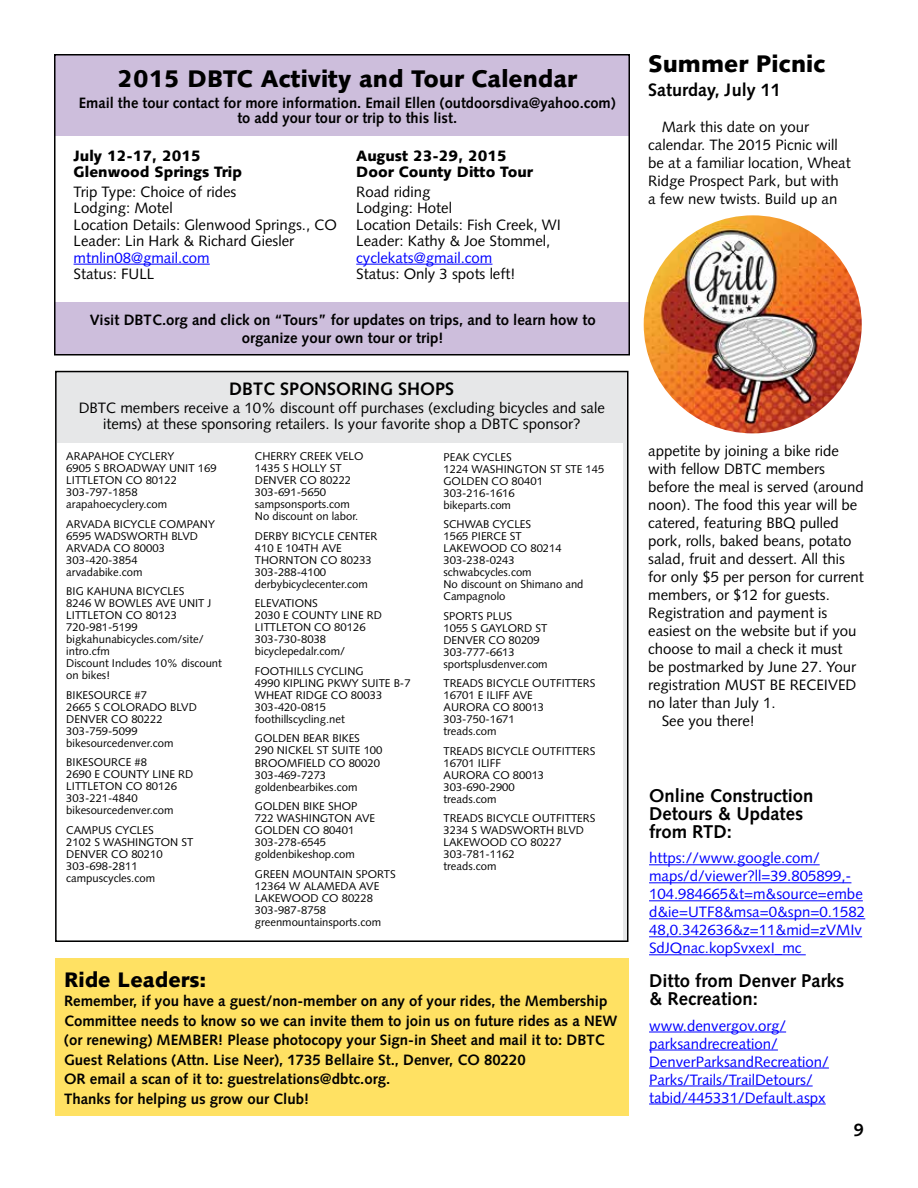
<style>
.page{position:relative;width:918px;height:1188px;background:#fff}
.page>*{position:absolute;margin:0;border:0;box-sizing:border-box;transform-origin:0 0}
.t1{font:900 24px "Syntax";color:#000}
.t2{font:900 21px "Syntax";color:#000}
.t3{font:700 18.45px/18.1px "Syntax";color:#000}
.t4{font:700 18px "Syntax";color:#000}
.t5{font:15px/16.5px "Syntax";color:#000}
.t6{font:700 15px/19.5px "Syntax";color:#000;text-align:center}
.t7{font:15px/18px "Syntax";color:#00f}
.t8{font:900 15px/16.5px "Syntax";color:#000}
.t9{font:11.25px/12px "Syntax";color:#000}
</style>
<div class="page">
<div style="left:56px;top:56px;width:574px;height:80px;background:#cdbedc"></div>
<div style="left:56px;top:302px;width:574px;height:53px;background:#cdbedc"></div>
<div style="left:54px;top:54px;width:576px;height:302px;border:2px solid #000"></div>
<hr style="left:74px;top:264px;width:136px;height:1px;background:#00f">
<hr style="left:356px;top:264px;width:136px;height:1px;background:#00f">
<div style="left:56px;top:372px;width:572px;height:569px;background:#e6e7e8"></div>
<div style="left:57px;top:443px;width:566px;height:497px;background:#fff"></div>
<div style="left:55px;top:958px;width:573px;height:158px;background:#ffe163"></div>
<img style="left:644px;top:215px;width:218px;height:218px;border-radius:109px">
<hr style="left:649px;top:864px;width:171px;height:1px;background:#00f">
<hr style="left:649px;top:882px;width:202px;height:1px;background:#00f">
<hr style="left:649px;top:900px;width:214px;height:1px;background:#00f">
<hr style="left:649px;top:918px;width:216px;height:1px;background:#00f">
<hr style="left:649px;top:936px;width:213px;height:1px;background:#00f">
<hr style="left:649px;top:954px;width:157px;height:1px;background:#00f">
<hr style="left:649px;top:1032px;width:137px;height:1px;background:#00f">
<hr style="left:649px;top:1050px;width:129px;height:1px;background:#00f">
<hr style="left:649px;top:1068px;width:180px;height:1px;background:#00f">
<hr style="left:649px;top:1086px;width:164px;height:1px;background:#00f">
<hr style="left:649px;top:1104px;width:177px;height:1px;background:#00f">
<h1 class="t1" style="left:118px;top:64px;width:461px">2015 DBTC Activity and Tour Calendar</h1>
<h3 class="t6" style="left:79px;top:95px;width:538px;line-height:15px">Email the tour contact for more information. Email Ellen (outdoorsdiva@yahoo.com) to add your tour or trip to this list.</h3>
<h3 class="t8" style="left:74px;top:147px;width:170px">July 12-17, 2015<br>Glenwood Springs Trip</h3>
<h3 class="t5" style="left:74px;top:183px;width:265px">Trip Type: Choice of rides<br>Lodging: Motel<br>Location Details: Glenwood Springs., CO<br>Leader: Lin Hark &amp; Richard Giesler</h3>
<h3 class="t7" style="left:74px;top:249px;width:138px">mtnlin08@gmail.com</h3>
<h3 class="t5" style="left:74px;top:266px;width:82px">Status: FULL</h3>
<h3 class="t8" style="left:356px;top:147px;width:178px">August 23-29, 2015<br>Door County Ditto Tour</h3>
<h3 class="t5" style="left:356px;top:183px;width:206px">Road riding<br>Lodging: Hotel<br>Location Details: Fish Creek, WI<br>Leader: Kathy &amp; Joe Stommel,</h3>
<h3 class="t7" style="left:356px;top:249px;width:138px">cyclekats@gmail.com</h3>
<h3 class="t5" style="left:356px;top:266px;width:161px">Status: Only 3 spots left!</h3>
<h3 class="t6" style="left:90px;top:311px;width:507px;line-height:18px">Visit DBTC.org and click on “Tours” for updates on trips, and to learn how to organize your own tour or trip!</h3>
<h3 class="t4" style="left:229px;top:378px;width:226px">DBTC SPONSORING SHOPS</h3>
<h3 class="t5" style="left:79px;top:400px;width:528px;text-align:center">DBTC members receive a 10% discount off purchases (excluding bicycles and sale items) at these sponsoring retailers. Is your favorite shop a DBTC sponsor?</h3>
<p class="t9" style="left:66px;top:451px;width:152px">ARAPAHOE CYCLERY<br>6905 S BROADWAY UNIT 169<br>LITTLETON CO 80122<br>303-797-1858 arapahoecyclery.com</p>
<p class="t9" style="left:66px;top:518px;width:150px">ARVADA BICYCLE COMPANY<br>6595 WADSWORTH BLVD<br>ARVADA CO 80003<br>303-420-3854 arvadabike.com</p>
<p class="t9" style="left:66px;top:586px;width:157px">BIG KAHUNA BICYCLES<br>8246 W BOWLES AVE UNIT J<br>LITTLETON CO 80123<br>720-981-5199 bigkahunabicycles.com/site/ intro.cfm<br>Discount Includes 10% discount on bikes!</p>
<p class="t9" style="left:66px;top:689px;width:132px">BIKESOURCE #7<br>2665 S COLORADO BLVD<br>DENVER CO 80222<br>303-759-5099 bikesourcedenver.com</p>
<p class="t9" style="left:66px;top:757px;width:128px">BIKESOURCE #8<br>2690 E COUNTY LINE RD<br>LITTLETON CO 80126<br>303-221-4840 bikesourcedenver.com</p>
<p class="t9" style="left:66px;top:824px;width:129px">CAMPUS CYCLES<br>2102 S WASHINGTON ST<br>DENVER CO 80210<br>303-698-2811 campuscycles.com</p>
<p class="t9" style="left:255px;top:451px;width:110px">CHERRY CREEK VELO<br>1435 S HOLLY ST<br>DENVER CO 80222<br>303-691-5650 sampsonsports.com<br>No discount on labor.</p>
<p class="t9" style="left:255px;top:530px;width:124px">DERBY BICYCLE CENTER<br>410 E 104TH AVE<br>THORNTON CO 80233<br>303-288-4100 derbybicyclecenter.com</p>
<p class="t9" style="left:255px;top:598px;width:128px">ELEVATIONS<br>2030 E COUNTY LINE RD<br>LITTLETON CO 80126<br>303-730-8038 bicyclepedalr.com/</p>
<p class="t9" style="left:255px;top:665px;width:157px">FOOTHILLS CYCLING<br>4990 KIPLING PKWY SUITE B-7<br>WHEAT RIDGE CO 80033<br>303-420-0815 foothillscycling.net</p>
<p class="t9" style="left:255px;top:733px;width:129px">GOLDEN BEAR BIKES<br>290 NICKEL ST SUITE 100<br>BROOMFIELD CO 80020<br>303-469-7273 goldenbearbikes.com</p>
<p class="t9" style="left:255px;top:800px;width:122px">GOLDEN BIKE SHOP<br>722 WASHINGTON AVE<br>GOLDEN CO 80401<br>303-278-6545 goldenbikeshop.com</p>
<p class="t9" style="left:255px;top:868px;width:142px">GREEN MOUNTAIN SPORTS<br>12364 W ALAMEDA AVE<br>LAKEWOOD CO 80228<br>303-987-8758 greenmountainsports.com</p>
<p class="t9" style="left:444px;top:451px;width:162px">PEAK CYCLES<br>1224 WASHINGTON ST STE 145<br>GOLDEN CO 80401<br>303-216-1616<br>bikeparts.com</p>
<p class="t9" style="left:444px;top:518px;width:142px">SCHWAB CYCLES<br>1565 PIERCE ST<br>LAKEWOOD CO 80214<br>303-238-0243 schwabcycles.com<br>No discount on Shimano and<br>Campagnolo</p>
<p class="t9" style="left:444px;top:610px;width:106px">SPORTS PLUS<br>1055 S GAYLORD ST<br>DENVER CO 80209<br>303-777-6613 sportsplusdenver.com</p>
<p class="t9" style="left:444px;top:677px;width:153px">TREADS BICYCLE OUTFITTERS<br>16701 E ILIFF AVE<br>AURORA CO 80013<br>303-750-1671<br>treads.com</p>
<p class="t9" style="left:444px;top:745px;width:153px">TREADS BICYCLE OUTFITTERS<br>16701 ILIFF<br>AURORA CO 80013<br>303-690-2900<br>treads.com</p>
<p class="t9" style="left:444px;top:812px;width:153px">TREADS BICYCLE OUTFITTERS<br>3234 S WADSWORTH BLVD<br>LAKEWOOD CO 80227<br>303-781-1162<br>treads.com</p>
<h2 class="t2" style="left:64px;top:967px;width:144px">Ride Leaders:</h2>
<p class="t6" style="left:64px;top:991px;width:555px;text-align:left">Remember, if you have a guest/non-member on any of your rides, the Membership Committee needs to know so we can invite them to join us on future rides as a NEW (or renewing) MEMBER! Please photocopy your Sign-in Sheet and mail it to: DBTC Guest Relations (Attn. Lise Neer), 1735 Bellaire St., Denver, CO 80220<br>OR email a scan of it to: guestrelations@dbtc.org.<br>Thanks for helping us grow our Club!</p>
<h1 class="t1" style="left:648px;top:49px;width:179px">Summer Picnic</h1>
<h3 class="t4" style="left:648px;top:79px;width:134px">Saturday, July 11</h3>
<h3 class="t5" style="left:648px;top:118px;width:204px;line-height:18px;text-indent:14px">Mark this date on your calendar. The 2015 Picnic will be at a familiar location, Wheat<br>Ridge Prospect Park, but with<br>a few new twists. Build up an</h3>
<h3 class="t5" style="left:648px;top:443px;width:192px">appetite by joining a bike ride</h3>
<h3 class="t5" style="left:648px;top:461px;width:178px">with fellow DBTC members</h3>
<h3 class="t5" style="left:648px;top:479px;width:217px">before the meal is served (around</h3>
<h3 class="t5" style="left:648px;top:497px;width:211px">noon). The food this year will be</h3>
<h3 class="t5" style="left:648px;top:515px;width:192px">catered, featuring BBQ pulled</h3>
<h3 class="t5" style="left:648px;top:533px;width:205px">pork, rolls, baked beans, potato</h3>
<h3 class="t5" style="left:648px;top:551px;width:198px">salad, fruit and dessert. All this</h3>
<h3 class="t5" style="left:648px;top:569px;width:217px">for only $5 per person for current</h3>
<h3 class="t5" style="left:648px;top:587px;width:183px">members, or $12 for guests.</h3>
<h3 class="t5" style="left:648px;top:605px;width:181px">Registration and payment is</h3>
<h3 class="t5" style="left:648px;top:623px;width:210px">easiest on the website but if you</h3>
<h3 class="t5" style="left:648px;top:641px;width:196px">choose to mail a check it must</h3>
<h3 class="t5" style="left:648px;top:659px;width:209px">be postmarked by June 27. Your</h3>
<h3 class="t5" style="left:648px;top:677px;width:210px">registration MUST BE RECEIVED</h3>
<h3 class="t5" style="left:648px;top:695px;width:129px">no later than July 1.</h3>
<h3 class="t5" style="left:662px;top:713px;width:95px">See you there!</h3>
<h3 class="t3" style="left:649px;top:786px;width:166px">Online Construction<br>Detours &amp; Updates from RTD:</h3>
<h3 class="t7" style="left:649px;top:849px;width:218px">https://www.google.com/ maps/d/viewer?ll=39.805899,-<br>104.984665&amp;t=m&amp;source=embe d&amp;ie=UTF8&amp;msa=0&amp;spn=0.1582<br>48,0.342636&amp;z=11&amp;mid=zVMIv<br>SdJQnac.kopSvxexI_mc</h3>
<h3 class="t3" style="left:649px;top:972px;width:197px">Ditto from Denver Parks &amp; Recreation:</h3>
<h3 class="t7" style="left:649px;top:1016px;width:181px">www.denvergov.org/ parksandrecreation/<br>DenverParksandRecreation/<br>Parks/Trails/TrailDetours/ tabid/445331/Default.aspx</h3>
<h3 class="t4" style="left:854px;top:1120px;width:12px">9</h3>
</div>
